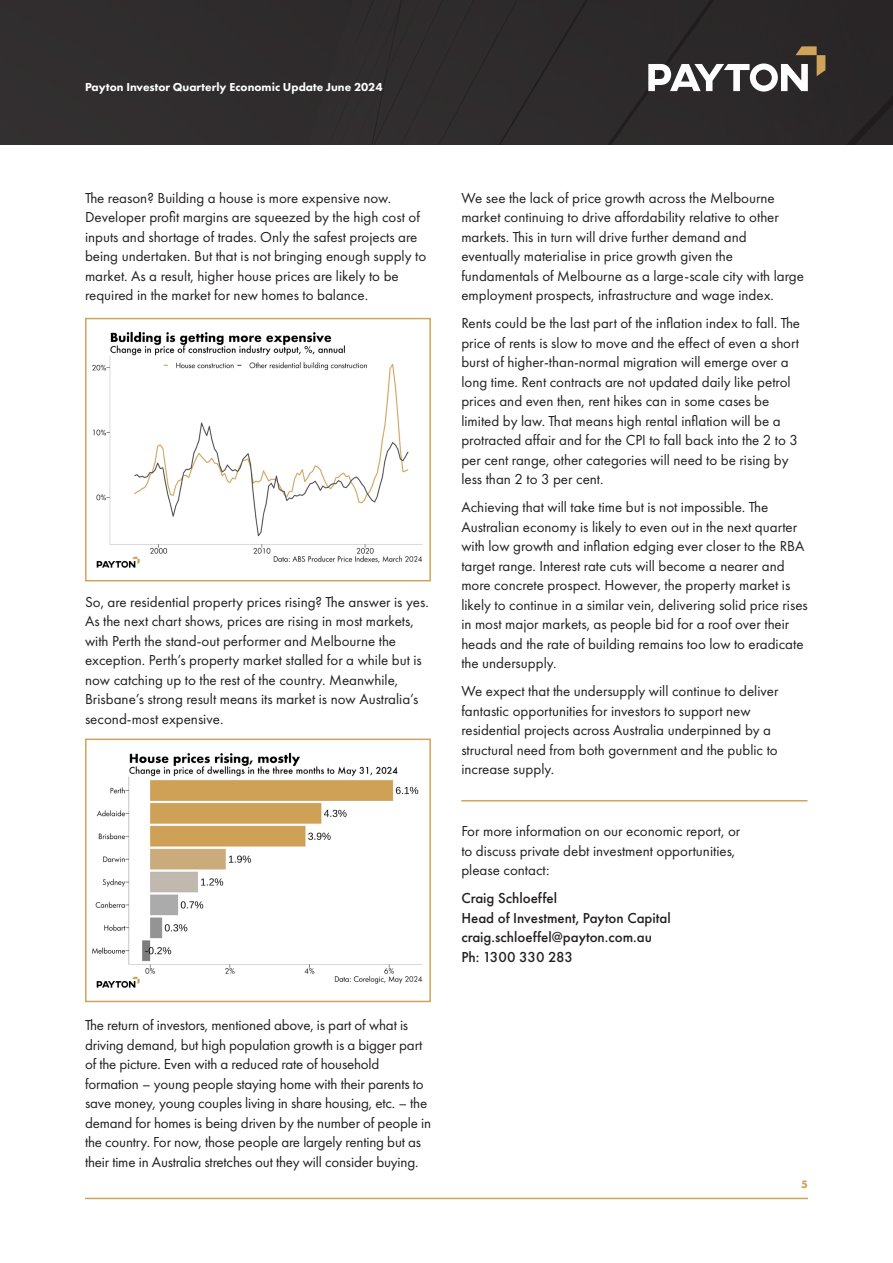
<style>
.page{position:relative;width:893px;height:1263px;background:#fff}
.page>*{position:absolute;margin:0;border:0;box-sizing:border-box;transform-origin:0 0}
.Body_Copy{font:15px/19.5px "Futura PT";color:#231f20}
.Body_Copy-2{font:500 15px/19.5px "Futura PT";color:#231f20}
.t1{font:800 12px "Futura PT";color:#fff}
.t2{font:700 11.25px "Futura PT";color:#cfa35a}
</style>
<div class="page">
<hr style="left:85px;top:1198px;width:723px;height:1px;background:#cfa35a">
<div style="left:0;top:0;width:893px;height:145px;background:#2f2b2c"></div>
<svg style="left:648px;top:46px;width:177px;height:46px"></svg>
<img style="left:92px;top:331px;width:331px;height:237px">
<img style="left:92px;top:752px;width:331px;height:236px">
<div style="left:85px;top:318px;width:346px;height:263px;border:2px solid #cfa35a"></div>
<div style="left:85px;top:738px;width:346px;height:264px;border:2px solid #cfa35a"></div>
<hr style="left:461px;top:800px;width:346px;height:1px;background:#cfa35a">
<p class="t1" style="left:85px;top:79px;width:299px">Payton Investor Quarterly Economic Update June 2024</p>
<p class="Body_Copy" style="left:85px;top:188px;width:343px">The reason? Building a house is more expensive now.<br>Developer profit margins are squeezed by the high cost of inputs and shortage of trades. Only the safest projects are being undertaken. But that is not bringing enough supply to market. As a result, higher house prices are likely to be required in the market for new homes to balance.</p>
<p class="Body_Copy" style="left:85px;top:592px;width:345px">So, are residential property prices rising? The answer is yes.<br>As the next chart shows, prices are rising in most markets, with Perth the stand-out performer and Melbourne the exception. Perth’s property market stalled for a while but is now catching up to the rest of the country. Meanwhile, Brisbane’s strong result means its market is now Australia’s second-most expensive.</p>
<p class="Body_Copy" style="left:85px;top:1015px;width:348px">The return of investors, mentioned above, is part of what is driving demand, but high population growth is a bigger part of the picture. Even with a reduced rate of household formation – young people staying home with their parents to save money, young couples living in share housing, etc. – the demand for homes is being driven by the number of people in the country. For now, those people are largely renting but as their time in Australia stretches out they will consider buying.</p>
<p class="Body_Copy" style="left:461px;top:188px;width:344px">We see the lack of price growth across the Melbourne market continuing to drive affordability relative to other markets. This in turn will drive further demand and eventually materialise in price growth given the fundamentals of Melbourne as a large-scale city with large employment prospects, infrastructure and wage index.</p>
<p class="Body_Copy" style="left:461px;top:313px;width:340px">Rents could be the last part of the inflation index to fall. The price of rents is slow to move and the effect of even a short burst of higher-than-normal migration will emerge over a long time. Rent contracts are not updated daily like petrol prices and even then, rent hikes can in some cases be limited by law. That means high rental inflation will be a protracted affair and for the CPI to fall back into the 2 to 3 per cent range, other categories will need to be rising by less than 2 to 3 per cent.</p>
<p class="Body_Copy" style="left:461px;top:497px;width:348px">Achieving that will take time but is not impossible. The Australian economy is likely to even out in the next quarter with low growth and inflation edging ever closer to the RBA target range. Interest rate cuts will become a nearer and more concrete prospect. However, the property market is likely to continue in a similar vein, delivering solid price rises in most major markets, as people bid for a roof over their heads and the rate of building remains too low to eradicate the undersupply.</p>
<p class="Body_Copy" style="left:461px;top:681px;width:319px">We expect that the undersupply will continue to deliver fantastic opportunities for investors to support new residential projects across Australia underpinned by a structural need from both government and the public to increase supply.</p>
<p class="Body_Copy" style="left:461px;top:821px;width:280px">For more information on our economic report, or to discuss private debt investment opportunities, please contact:</p>
<p class="Body_Copy-2" style="left:461px;top:889px;width:211px">Craig Schloeffel<br>Head of Investment, Payton Capital craig.schloeffel@payton.com.au<br>Ph: 1300 330 283</p>
<p class="t2" style="left:801px;top:1177px;width:8px">5</p>
</div>
